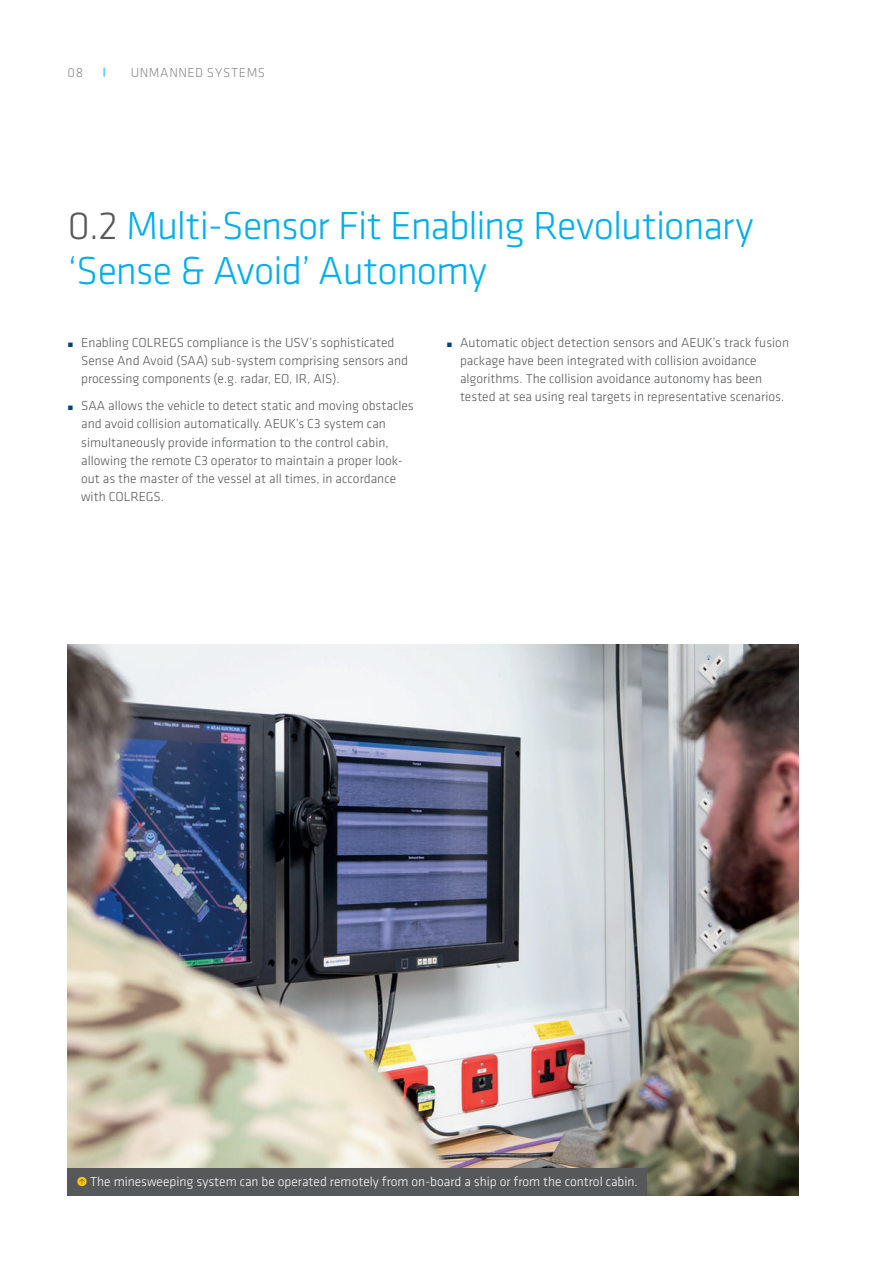
<style>
.page{position:relative;width:893px;height:1263px;background:#fff}
.page>*{position:absolute;margin:0;border:0;box-sizing:border-box;transform-origin:0 0}
.t1{font:300 40.5px/45.2px "Klavika";letter-spacing:-.025em;color:#00aeef}
.t2{font:300 13.5px/18px "Klavika";color:#57585a}
.t3{font:300 13.5px "Klavika";color:#fff}
.t4{font:300 13.5px "Klavika";letter-spacing:.04em;color:#87898c}
.s1{color:#57585a}
.s2{font-weight:400;font-size:9px;color:#004578}
.s3{color:#feca0a}
</style>
<div class="page">
<img style="left:68px;top:645px;width:730px;height:550px">
<div style="left:68px;top:1168px;width:579px;height:27px;background:#57585a"></div>
<p class="t4" style="left:68px;top:65px;width:17px">08</p>
<p class="t4" style="left:131px;top:65px;width:136px">UNMANNED SYSTEMS</p>
<h1 class="t1" style="left:68px;top:204px;width:687px"><span class="s1">0.2</span> Multi-Sensor Fit Enabling Revolutionary ‘Sense &amp; Avoid’ Autonomy</h1>
<p class="t2" style="left:81px;top:334px;width:328px;text-indent:-14px"><span class="s2">˺</span> Enabling COLREGS compliance is the USV’s sophisticated<br>Sense And Avoid (SAA) sub-system comprising sensors and processing components (e.g. radar, EO, IR, AIS).</p>
<p class="t2" style="left:81px;top:397px;width:334px;text-indent:-14px"><span class="s2">˺</span> SAA allows the vehicle to detect static and moving obstacles and avoid collision automatically. AEUK’s C3 system can simultaneously provide information to the control cabin, allowing the remote C3 operator to maintain a proper look&shy;out as the master of the vessel at all times, in accordance with COLREGS.</p>
<p class="t2" style="left:460px;top:334px;width:331px;text-indent:-14px"><span class="s2">˺</span> Automatic object detection sensors and AEUK’s track fusion package have been integrated with collision avoidance algorithms. The collision avoidance autonomy has been tested at sea using real targets in representative scenarios.</p>
<p class="t3" style="left:77px;top:1174px;width:563px"><span class="s3">•</span> The minesweeping system can be operated remotely from on-board a ship or from the control cabin.</p>
</div>
